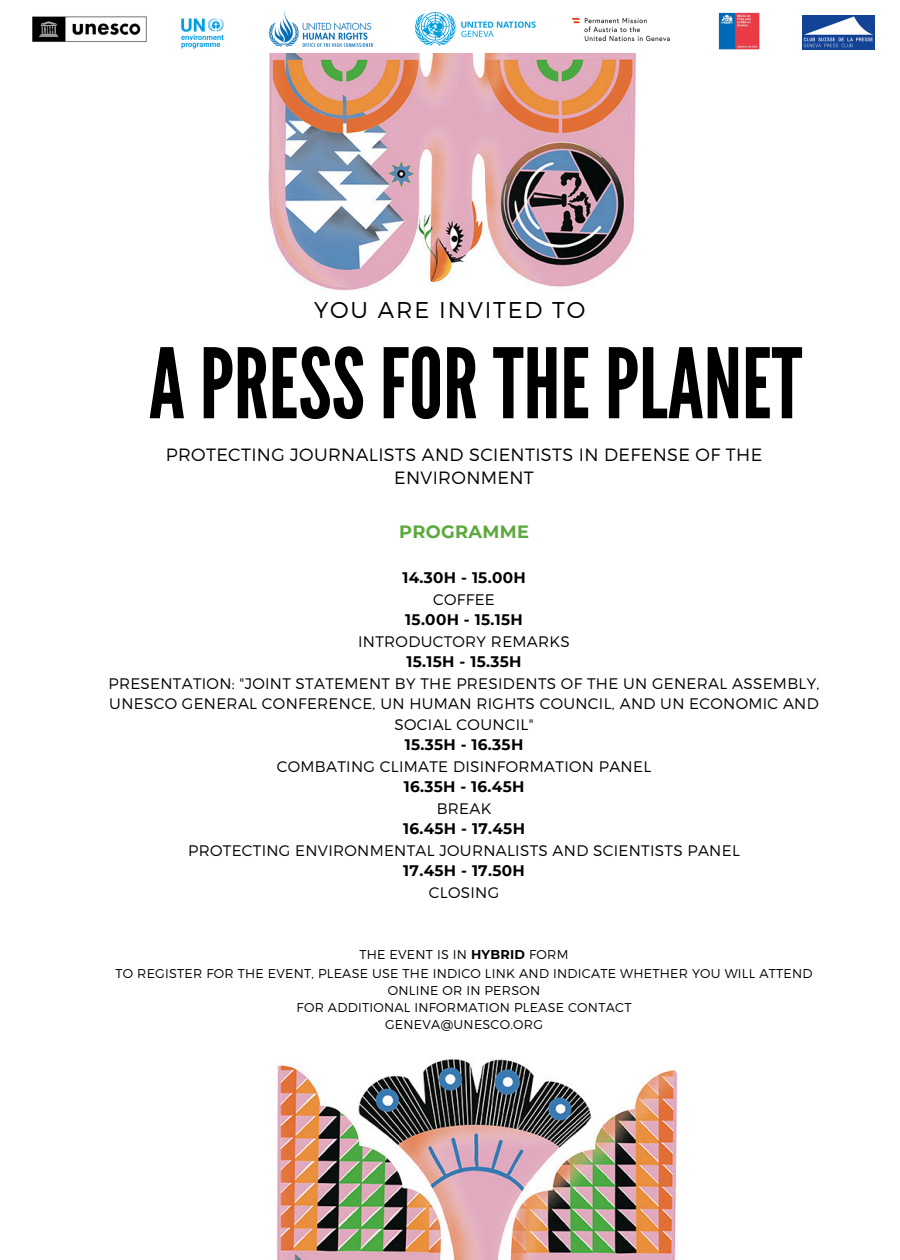
<style>
.page{position:relative;width:900px;height:1260px;background:#fff}
.page>*{position:absolute;margin:0;border:0;box-sizing:border-box;transform-origin:0 0}
.t1{font:96.75px "League Gothic";color:#000}
.t2{font:300 22.75px "Montserrat";letter-spacing:.08em;color:#000}
.t3{font:300 17.75px/23.8px "Montserrat";letter-spacing:.02em;color:#000;text-align:center}
.t4{font:700 17.75px "Montserrat";letter-spacing:.02em;color:#5ba93a}
.t5{font:300 15.25px/21px "Montserrat";letter-spacing:.02em;color:#000;text-align:center}
.t6{font:300 12.75px/17px "Montserrat";letter-spacing:.02em;color:#000;text-align:center}
.s1{font-weight:700}
</style>
<div class="page">
<img style="left:276px;top:1059px;width:402px;height:200px">
<img style="left:268px;top:54px;width:369px;height:237px">
<img style="left:33px;top:16px;width:114px;height:26px">
<img style="left:181px;top:18px;width:43px;height:31px">
<img style="left:269px;top:11px;width:103px;height:36px">
<img style="left:415px;top:12px;width:120px;height:34px">
<img style="left:572px;top:18px;width:98px;height:23px">
<img style="left:718px;top:12px;width:42px;height:38px">
<img style="left:803px;top:16px;width:71px;height:34px">
<h3 class="t2" style="left:314px;top:295px;width:273px">YOU ARE INVITED TO</h3>
<h5 class="t1" style="left:149px;top:328px;width:655px">APRESSFORTHEPLANET</h5>
<p class="t3" style="left:166px;top:441px;width:598px">PROTECTING JOURNALISTS AND SCIENTISTS IN DEFENSE OF THE<br>ENVIRONMENT</p>
<p class="t4" style="left:399px;top:520px;width:132px">PROGRAMME</p>
<p class="t5" style="left:109px;top:567px;width:713px"><span class="s1">14.30H - 15.00H<br></span>COFFEE<br><span class="s1">15.00H - 15.15H<br></span>INTRODUCTORY REMARKS<br><span class="s1">15.15H - 15.35H<br></span>PRESENTATION: "JOINT STATEMENT BY THE PRESIDENTS OF THE UN GENERAL ASSEMBLY,<br>UNESCO GENERAL CONFERENCE, UN HUMAN RIGHTS COUNCIL, AND UN ECONOMIC AND<br>SOCIAL COUNCIL"<br><span class="s1">15.35H - 16.35H<br></span>COMBATING CLIMATE DISINFORMATION PANEL<br><span class="s1">16.35H - 16.45H<br></span>BREAK<br><span class="s1">16.45H - 17.45H<br></span>PROTECTING ENVIRONMENTAL JOURNALISTS AND SCIENTISTS PANEL<br><span class="s1">17.45H - 17.50H</span></p>
<p class="t5" style="left:429px;top:881px;width:72px">CLOSING</p>
<p class="t6" style="left:360px;top:946px;width:211px">THE EVENT IS IN <span class="s1">HYBRID</span> FORM</p>
<p class="t6" style="left:115px;top:964px;width:699px">TO REGISTER FOR THE EVENT, PLEASE USE THE INDICO LINK AND INDICATE WHETHER YOU WILL ATTEND<br>ONLINE OR IN PERSON</p>
<p class="t6" style="left:297px;top:998px;width:336px">FOR ADDITIONAL INFORMATION PLEASE CONTACT</p>
<p class="t6" style="left:385px;top:1015px;width:159px">GENEVA@UNESCO.ORG</p>
</div>
